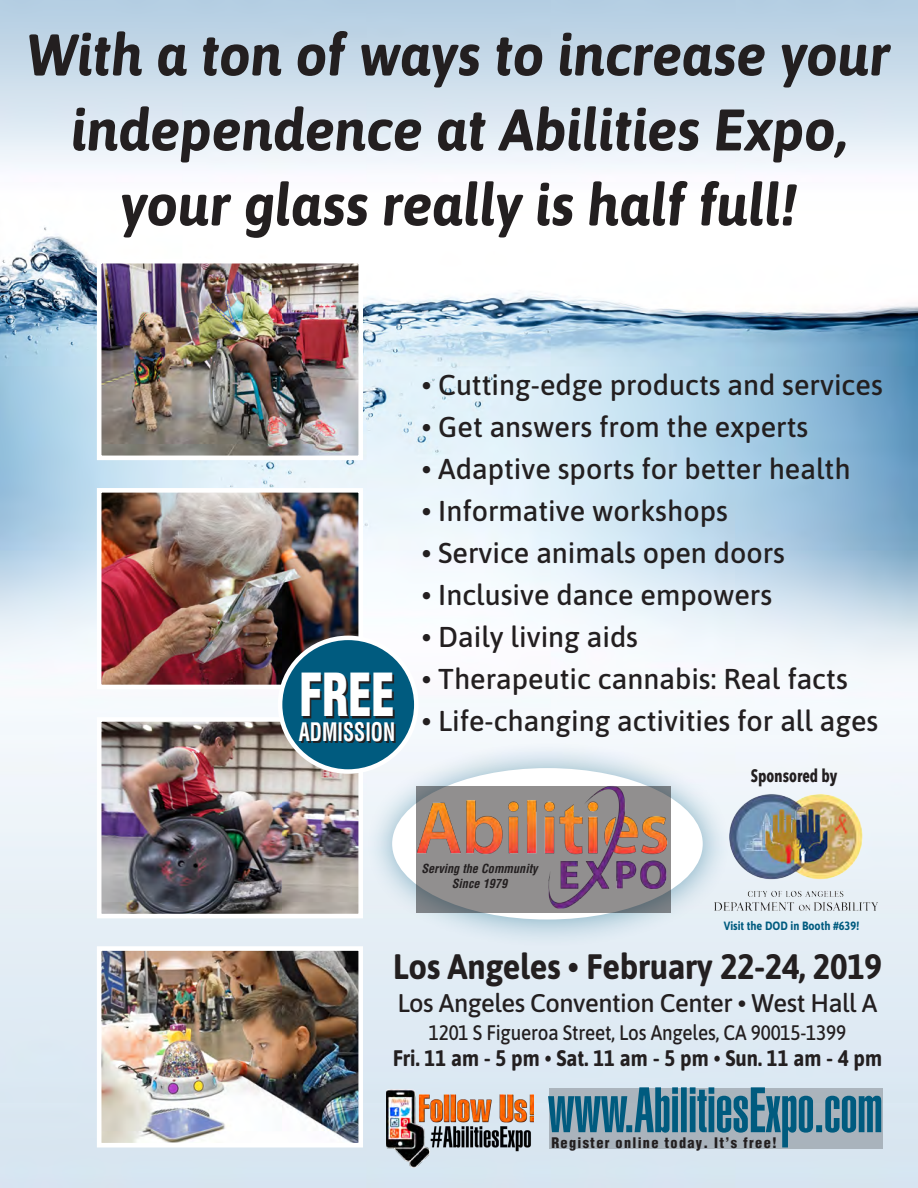
<style>
.page{position:relative;width:918px;height:1188px;background:#fff}
.page>*{position:absolute;margin:0;border:0;box-sizing:border-box;transform-origin:0 0}
.t1{font:italic 700 58.5px/75px "Asap";color:#231f20;text-align:center;scale:.96 1}
.t2{font:900 condensed 57.9px "Helvetica";color:#fff;scale:.8 1}
.t3{font:700 35.25px "Asap";letter-spacing:-.01em;color:#231f20;scale:.93 1}
.t4{font:500 28.65px "Asap";color:#231f20}
.t5{font:500 25.5px "Asap";letter-spacing:-.02em;color:#231f20}
.t6{font:700 condensed 24.9px "Helvetica";color:#fff;scale:.8 1}
.t7{font:700 22.5px "Asap";color:#231f20;scale:.9 1}
.t8{font:500 21px "Asap";letter-spacing:-.01em;color:#231f20;scale:.9 1}
.t9{font:700 17.55px "Avenir Next Condensed";color:#231f20;scale:.9 1}
.t10{font:900 condensed 14.25px "Helvetica";letter-spacing:.09em;color:#231f20}
.t11{font:italic 700 condensed 12.3px/15px "Helvetica";color:#231f20;text-align:center}
.t12{font:700 12px "Asap";color:#005b7f;scale:.9 1}
</style>
<div class="page">
<img style="left:0;top:0;width:918px;height:1188px">
<div style="left:549px;top:1089px;width:334px;height:60px;background:#231f20;opacity:.25"></div>
<svg style="left:548px;top:1087px;width:333px;height:60px;background:#6590a4"></svg>
<div style="left:366px;top:741px;width:365px;height:208px;background:#005b7f;opacity:.47"></div>
<svg style="left:392px;top:768px;width:311px;height:152px"></svg>
<img style="left:410px;top:777px;width:264px;height:141px">
<img style="left:103px;top:265px;width:254px;height:189px">
<div style="left:97px;top:259px;width:266px;height:201px;border:5px solid #fff"></div>
<img style="left:103px;top:494px;width:254px;height:189px">
<div style="left:97px;top:488px;width:266px;height:201px;border:5px solid #fff"></div>
<img style="left:103px;top:723px;width:254px;height:189px">
<div style="left:97px;top:717px;width:266px;height:201px;border:5px solid #fff"></div>
<img style="left:103px;top:952px;width:254px;height:190px">
<div style="left:97px;top:946px;width:266px;height:202px;border:5px solid #fff"></div>
<div style="left:280px;top:638px;width:136px;height:134px;background:#005b7f;border-radius:50%"></div>
<div style="left:278px;top:636px;width:141px;height:138px;border:4px solid #fff;border-radius:50%"></div>
<svg style="left:301px;top:674px;width:95px;height:69px"></svg>
<img style="left:387px;top:1090px;width:146px;height:78px">
<img style="left:695px;top:789px;width:198px;height:127px">
<p class="t1" style="left:28px;top:14px;width:900px">With a ton of ways to increase your independence at Abilities Expo, your glass really is half full!</p>
<p class="t2" style="left:299px;top:659px;width:121px">FREE</p>
<p class="t6" style="left:299px;top:716px;width:122px">ADMISSION</p>
<p class="t4" style="left:422px;top:365px;width:463px">• Cutting-edge products and services</p>
<p class="t4" style="left:422px;top:407px;width:388px">• Get answers from the experts</p>
<p class="t4" style="left:422px;top:449px;width:430px">• Adaptive sports for better health</p>
<p class="t4" style="left:422px;top:491px;width:308px">• Informative workshops</p>
<p class="t4" style="left:422px;top:533px;width:365px">• Service animals open doors</p>
<p class="t4" style="left:422px;top:575px;width:352px">• Inclusive dance empowers</p>
<p class="t4" style="left:422px;top:617px;width:218px">• Daily living aids</p>
<p class="t4" style="left:422px;top:659px;width:428px">• Therapeutic cannabis: Real facts</p>
<p class="t4" style="left:422px;top:701px;width:458px">• Life-changing activities for all ages</p>
<p class="t9" style="left:751px;top:765px;width:98px">Sponsored by</p>
<p class="t11" style="left:421px;top:861px;width:118px">Serving the Community<br>Since 1979</p>
<p class="t12" style="left:724px;top:917px;width:152px">Visit the DOD in Booth #639!</p>
<p class="t3" style="left:393px;top:942px;width:528px">Los Angeles • February 22-24, 2019</p>
<p class="t5" style="left:397px;top:985px;width:482px">Los Angeles Convention Center • West Hall A</p>
<p class="t8" style="left:429px;top:1018px;width:465px">1201 S Figueroa Street, Los Angeles, CA 90015-1399</p>
<p class="t7" style="left:393px;top:1042px;width:546px">Fri. 11 am - 5 pm • Sat. 11 am - 5 pm • Sun. 11 am - 4 pm</p>
<p class="t10" style="left:551px;top:1133px;width:227px">Register online today. It’s free!</p>
</div>
